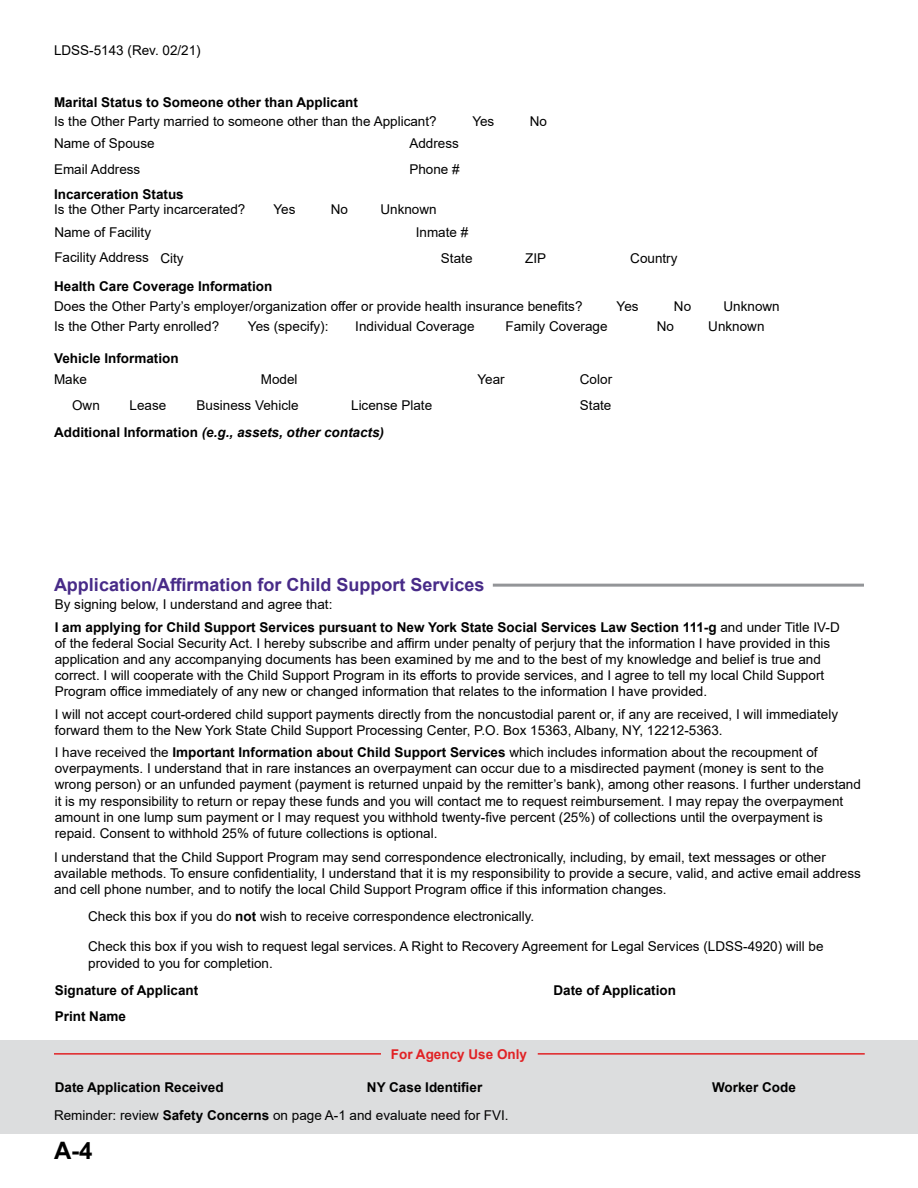
<style>
.page{position:relative;width:918px;height:1188px;background:#fff}
.page>*{position:absolute;margin:0;border:0;box-sizing:border-box;transform-origin:0 0}
.t1{font:700 24px "Arial";color:#000}
.t2{font:700 18px "Arial";color:#482b88}
.t3{font:13.5px/16.2px "Arial";color:#000}
.t4{font:700 13.5px "Arial";color:#000}
.t5{font:italic 700 13.5px "Arial";color:#000}
.t6{font:700 13.5px "Arial";color:#e12225}
.s1{font-style:normal}
.s2{font-weight:700}
</style>
<div class="page">
<hr style="left:493px;top:584px;width:371px;height:3px;background:#939598">
<div style="left:0;top:1040px;width:918px;height:94px;background:#dcddde"></div>
<hr style="left:54px;top:1053px;width:327px;height:2px;background:#e12225">
<hr style="left:538px;top:1053px;width:327px;height:2px;background:#e12225">
<p class="t3" style="left:54px;top:42px;width:148px">LDSS-5143 (Rev. 02/21)</p>
<p class="t4" style="left:54px;top:93px;width:306px">Marital Status to Someone other than Applicant</p>
<p class="t3" style="left:54px;top:113px;width:384px">Is the Other Party married to someone other than the Applicant?</p>
<p class="t3" style="left:472px;top:113px;width:24px">Yes</p>
<p class="t3" style="left:530px;top:113px;width:19px">No</p>
<p class="t3" style="left:54px;top:135px;width:102px">Name of Spouse</p>
<p class="t3" style="left:409px;top:135px;width:51px">Address</p>
<p class="t3" style="left:54px;top:162px;width:88px">Email Address</p>
<p class="t3" style="left:409px;top:162px;width:52px">Phone #</p>
<p class="t4" style="left:54px;top:185px;width:131px">Incarceration Status</p>
<p class="t3" style="left:54px;top:201px;width:193px">Is the Other Party incarcerated?</p>
<p class="t3" style="left:273px;top:201px;width:24px">Yes</p>
<p class="t3" style="left:331px;top:201px;width:19px">No</p>
<p class="t3" style="left:380px;top:201px;width:58px">Unknown</p>
<p class="t3" style="left:54px;top:224px;width:98px">Name of Facility</p>
<p class="t3" style="left:416px;top:224px;width:54px">Inmate #</p>
<p class="t3" style="left:54px;top:249px;width:96px">Facility Address</p>
<p class="t3" style="left:160px;top:250px;width:25px">City</p>
<p class="t3" style="left:441px;top:250px;width:33px">State</p>
<p class="t3" style="left:525px;top:250px;width:23px">ZIP</p>
<p class="t3" style="left:630px;top:250px;width:49px">Country</p>
<p class="t4" style="left:54px;top:277px;width:220px">Health Care Coverage Information</p>
<p class="t3" style="left:54px;top:298px;width:530px">Does the Other Party’s employer/organization offer or provide health insurance benefits?</p>
<p class="t3" style="left:617px;top:298px;width:24px">Yes</p>
<p class="t3" style="left:674px;top:298px;width:19px">No</p>
<p class="t3" style="left:724px;top:298px;width:58px">Unknown</p>
<p class="t3" style="left:54px;top:318px;width:167px">Is the Other Party enrolled?</p>
<p class="t3" style="left:248px;top:318px;width:82px">Yes (specify):</p>
<p class="t3" style="left:355px;top:318px;width:121px">Individual Coverage</p>
<p class="t3" style="left:506px;top:318px;width:104px">Family Coverage</p>
<p class="t3" style="left:657px;top:318px;width:19px">No</p>
<p class="t3" style="left:708px;top:318px;width:58px">Unknown</p>
<p class="t4" style="left:54px;top:348px;width:126px">Vehicle Information</p>
<p class="t3" style="left:54px;top:371px;width:35px">Make</p>
<p class="t3" style="left:261px;top:371px;width:38px">Model</p>
<p class="t3" style="left:477px;top:371px;width:29px">Year</p>
<p class="t3" style="left:580px;top:371px;width:34px">Color</p>
<p class="t3" style="left:72px;top:397px;width:29px">Own</p>
<p class="t3" style="left:129px;top:397px;width:38px">Lease</p>
<p class="t3" style="left:197px;top:397px;width:104px">Business Vehicle</p>
<p class="t3" style="left:351px;top:397px;width:83px">License Plate</p>
<p class="t3" style="left:580px;top:397px;width:33px">State</p>
<p class="t5" style="left:54px;top:423px;width:331px"><span class="s1">Additional Information</span> (e.g., assets, other contacts)</p>
<h3 class="t2" style="left:54px;top:572px;width:432px">Application/Affirmation for Child Support Services</h3>
<p class="t3" style="left:55px;top:596px;width:279px">By signing below, I understand and agree that:</p>
<p class="t3" style="left:55px;top:619px;width:787px"><span class="s2">I am applying for Child Support Services pursuant to New York State Social Services Law Section 111-g</span> and under Title IV-D of the federal Social Security Act. I hereby subscribe and affirm under penalty of perjury that the information I have provided in this application and any accompanying documents has been examined by me and to the best of my knowledge and belief is true and correct. I will cooperate with the Child Support Program in its efforts to provide services, and I agree to tell my local Child Support Program office immediately of any new or changed information that relates to the information I have provided.</p>
<p class="t3" style="left:55px;top:706px;width:785px">I will not accept court-ordered child support payments directly from the noncustodial parent or, if any are received, I will immediately forward them to the New York State Child Support Processing Center, P.O. Box 15363, Albany, NY, 12212-5363.</p>
<p class="t3" style="left:55px;top:744px;width:808px">I have received the <span class="s2">Important Information about Child Support Services</span> which includes information about the recoupment of overpayments. I understand that in rare instances an overpayment can occur due to a misdirected payment (money is sent to the wrong person) or an unfunded payment (payment is returned unpaid by the remitter’s bank), among other reasons. I further understand it is my responsibility to return or repay these funds and you will contact me to request reimbursement. I may repay the overpayment amount in one lump sum payment or I may request you withhold twenty-five percent (25%) of collections until the overpayment is repaid. Consent to withhold 25% of future collections is optional.</p>
<p class="t3" style="left:54px;top:849px;width:808px">I understand that the Child Support Program may send correspondence electronically, including, by email, text messages or other available methods. To ensure confidentiality, I understand that it is my responsibility to provide a secure, valid, and active email address and cell phone number, and to notify the local Child Support Program office if this information changes.</p>
<p class="t3" style="left:88px;top:908px;width:448px">Check this box if you do <span class="s2">not</span> wish to receive correspondence electronically.</p>
<p class="t3" style="left:88px;top:939px;width:737px">Check this box if you wish to request legal services. A Right to Recovery Agreement for Legal Services (LDSS-4920) will be provided to you for completion.</p>
<p class="t4" style="left:55px;top:980px;width:145px">Signature of Applicant</p>
<p class="t4" style="left:554px;top:980px;width:124px">Date of Application</p>
<p class="t4" style="left:55px;top:1007px;width:73px">Print Name</p>
<p class="t6" style="left:391px;top:1045px;width:138px">For Agency Use Only</p>
<p class="t4" style="left:55px;top:1077px;width:170px">Date Application Received</p>
<p class="t4" style="left:367px;top:1077px;width:117px">NY Case Identifier</p>
<p class="t4" style="left:712px;top:1077px;width:85px">Worker Code</p>
<p class="t3" style="left:54px;top:1107px;width:456px">Reminder: review <span class="s2">Safety Concerns</span> on page A-1 and evaluate need for FVI.</p>
<h1 class="t1" style="left:54px;top:1134px;width:40px">A-4</h1>
</div>
